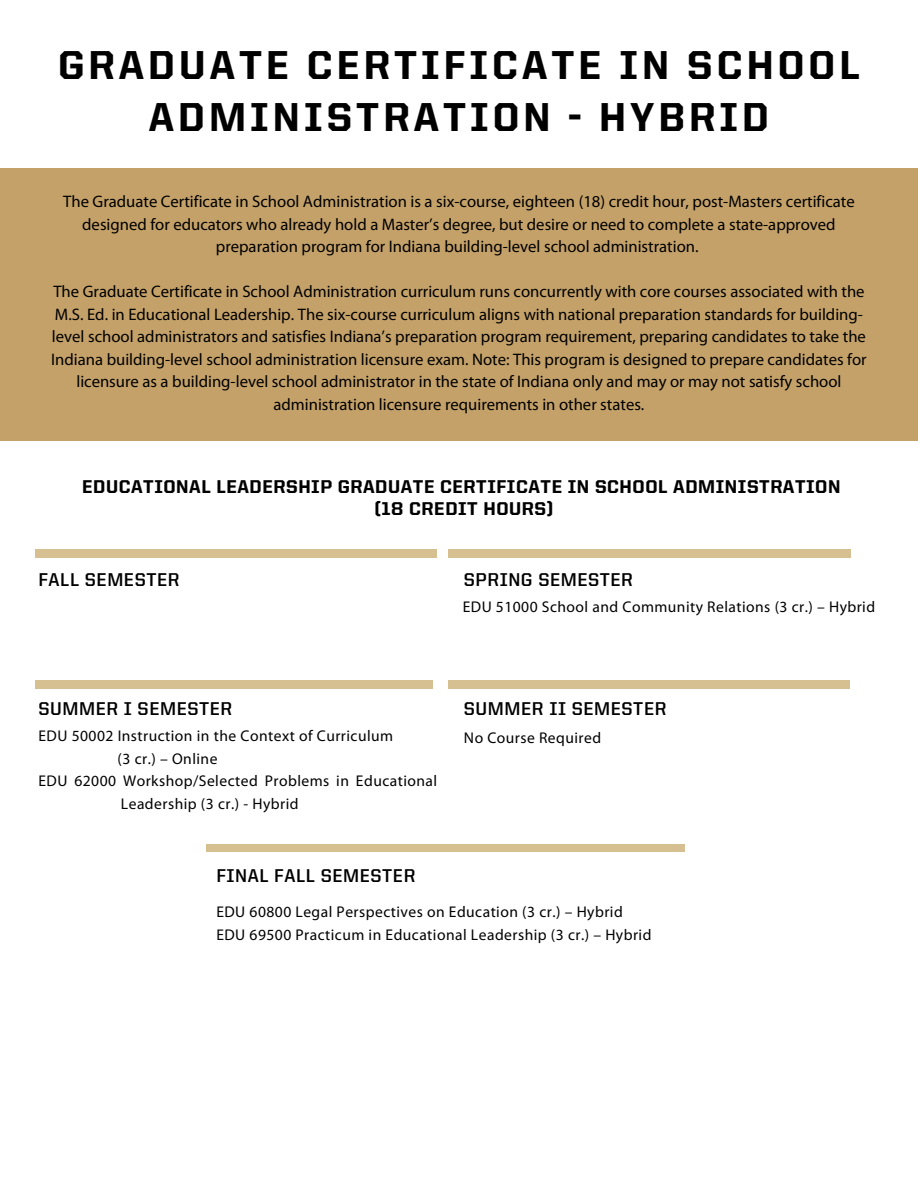
<style>
.page{position:relative;width:918px;height:1188px;background:#fff}
.page>*{position:absolute;margin:0;border:0;box-sizing:border-box;transform-origin:0 0}
.t1{font:800 40.5px/51.8px "United Sans Reg";letter-spacing:.1em;color:#000;text-align:center}
.t2{font:800 18.6px/22.5px "United Sans Reg";letter-spacing:.03em;color:#000;text-align:center}
.t3{font:700 18.6px "United Sans Reg";letter-spacing:.03em;color:#000}
.t4{font:16.65px/22.5px "Myriad Pro";color:#000;text-align:center}
.t5{font:15.6px/22.5px "Myriad Pro";letter-spacing:.03em;color:#000}
.s1{color:#fff}
</style>
<div class="page">
<div style="left:0;top:169px;width:918px;height:272px;background:#c4a168"></div>
<div style="left:35px;top:550px;width:402px;height:8px;background:#d6bf91"></div>
<div style="left:206px;top:844px;width:479px;height:8px;background:#d6bf91"></div>
<div style="left:35px;top:681px;width:397px;height:8px;background:#d6bf91"></div>
<div style="left:448px;top:681px;width:402px;height:8px;background:#d6bf91"></div>
<div style="left:448px;top:550px;width:402px;height:8px;background:#d6bf91"></div>
<h1 class="t1" style="left:58px;top:43px;width:803px">GRADUATE CERTIFICATE IN SCHOOL<br>ADMINISTRATION - HYBRID</h1>
<p class="t4" style="left:63px;top:192px;width:793px">The Graduate Certificate in School Administration is a six-course, eighteen (18) credit hour, post-Masters certificate designed for educators who already hold a Master’s degree, but desire or need to complete a state-approved preparation program for Indiana building-level school administration.</p>
<p class="t4" style="left:51px;top:282px;width:817px">The Graduate Certificate in School Administration curriculum runs concurrently with core courses associated with the M.S. Ed. in Educational Leadership. The six-course curriculum aligns with national preparation standards for building&shy;level school administrators and satisfies Indiana’s preparation program requirement, preparing candidates to take the Indiana building-level school administration licensure exam. Note: This program is designed to prepare candidates for licensure as a building-level school administrator in the state of Indiana only and may or may not satisfy school administration licensure requirements in other states.</p>
<h2 class="t2" style="left:82px;top:477px;width:760px">EDUCATIONAL LEADERSHIP GRADUATE CERTIFICATE IN SCHOOL ADMINISTRATION (18 CREDIT HOURS)</h2>
<h2 class="t3" style="left:38px;top:572px;width:143px">FALL SEMESTER</h2>
<p class="t3" style="left:464px;top:572px;width:171px">SPRING SEMESTER</p>
<p class="t5" style="left:463px;top:597px;width:414px">EDU 51000 School and Community Relations (3 cr.) – Hybrid</p>
<h2 class="t3" style="left:38px;top:701px;width:195px">SUMMER I SEMESTER</h2>
<h2 class="t5" style="left:38px;top:726px;width:356px">EDU 50002 Instruction in the Context of Curriculum</h2>
<p class="t5" style="left:118px;top:749px;width:101px">(3 cr.) – Online</p>
<p class="t5" style="left:104px;top:771px;width:335px;text-indent:-66px">EDU 62000 Workshop/Selected Problems in Educational <span class="s1">ni</span> Leadership (3 cr.) - Hybrid</p>
<p class="t3" style="left:216px;top:868px;width:201px">FINAL FALL SEMESTER</p>
<p class="t3" style="left:464px;top:701px;width:204px">SUMMER II SEMESTER</p>
<p class="t5" style="left:464px;top:728px;width:139px">No Course Required</p>
<p class="t5" style="left:216px;top:902px;width:408px">EDU 60800 Legal Perspectives on Education (3 cr.) – Hybrid</p>
<h2 class="t5" style="left:216px;top:925px;width:437px">EDU 69500 Practicum in Educational Leadership (3 cr.) – Hybrid</h2>
</div>
